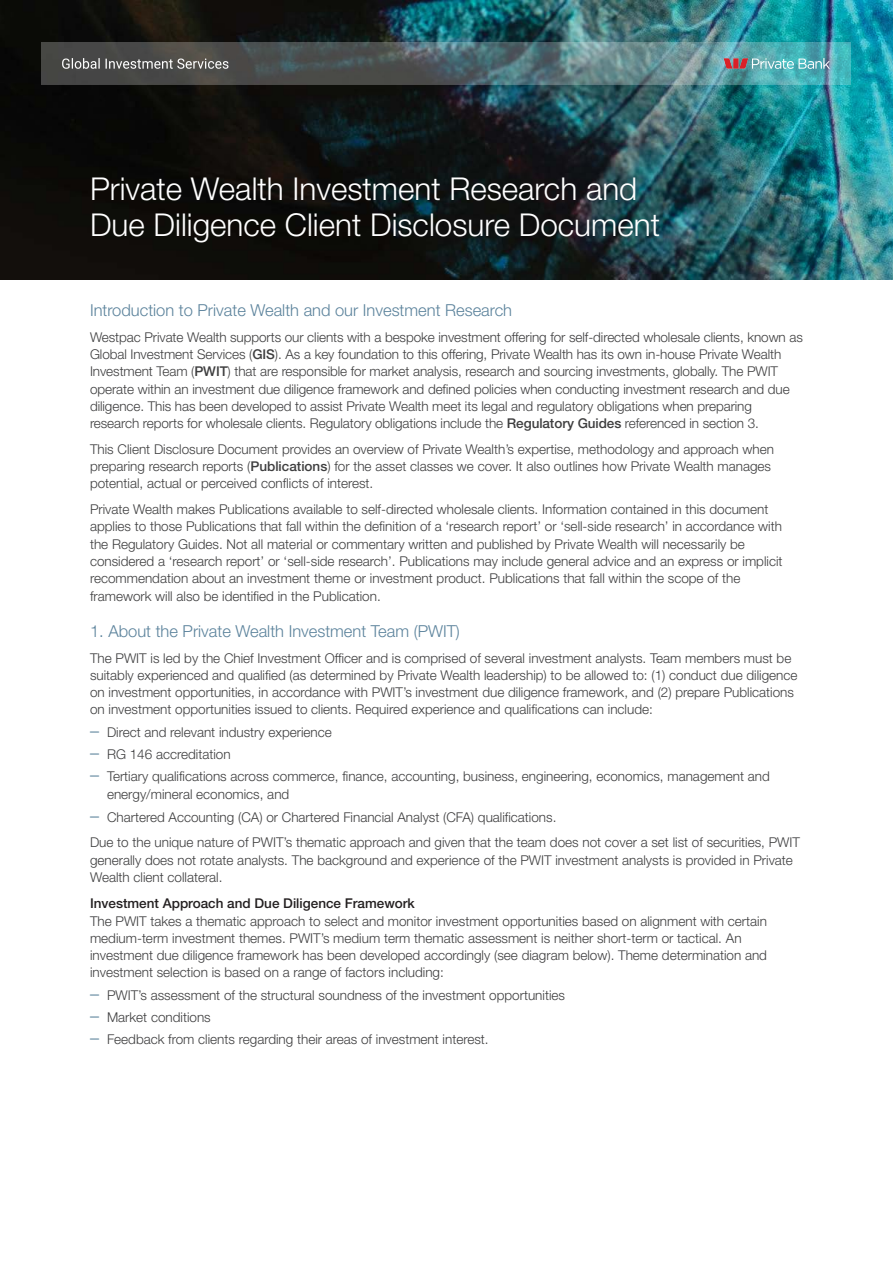
<style>
.page{position:relative;width:893px;height:1263px;background:#fff}
.page>*{position:absolute;margin:0;border:0;box-sizing:border-box;transform-origin:0 0}
.t1{font:300 31.5px/36px "Helvetica Neue LT Std";color:#fff}
.t2{font:300 16.5px "Helvetica Neue LT Std";color:#5c839c}
.t3{font:300 13.5px/17.2px "Helvetica Neue LT Std";color:#3e3e3f}
.t4{font:500 13.5px "Helvetica Neue LT Std";color:#231f20}
.s1{font-weight:500}
.s2{font-size:18px;color:#5c839c}
</style>
<div class="page">
<img style="left:0;top:1px;width:893px;height:278px">
<img style="left:41px;top:42px;width:809px;height:42px">
<h1 class="t1" style="left:90px;top:170px;width:572px">Private Wealth Investment Research and<br>Due Diligence Client Disclosure Document</h1>
<p class="t2" style="left:90px;top:300px;width:424px">Introduction to Private Wealth and our Investment Research</p>
<p class="t3" style="left:90px;top:328px;width:714px">Westpac Private Wealth supports our clients with a bespoke investment offering for self-directed wholesale clients, known as Global Investment Services (<span class="s1">GIS</span>). As a key foundation to this offering, Private Wealth has its own in-house Private Wealth Investment Team (<span class="s1">PWIT</span>) that are responsible for market analysis, research and sourcing investments, globally. The PWIT operate within an investment due diligence framework and defined policies when conducting investment research and due diligence. This has been developed to assist Private Wealth meet its legal and regulatory obligations when preparing research reports for wholesale clients. Regulatory obligations include the <span class="s1">Regulatory Guides</span> referenced in section 3.</p>
<p class="t3" style="left:90px;top:440px;width:685px">This Client Disclosure Document provides an overview of Private Wealth’s expertise, methodology and approach when preparing research reports (<span class="s1">Publications</span>) for the asset classes we cover. It also outlines how Private Wealth manages potential, actual or perceived conflicts of interest.</p>
<p class="t3" style="left:90px;top:500px;width:694px">Private Wealth makes Publications available to self-directed wholesale clients. Information contained in this document applies to those Publications that fall within the definition of a ‘research report’ or ‘sell-side research’ in accordance with the Regulatory Guides. Not all material or commentary written and published by Private Wealth will necessarily be considered a ‘research report’ or ‘sell-side research’. Publications may include general advice and an express or implicit recommendation about an investment theme or investment product. Publications that fall within the scope of the framework will also be identified in the Publication.</p>
<p class="t2" style="left:90px;top:621px;width:371px">1. About the Private Wealth Investment Team (PWIT)</p>
<p class="t3" style="left:90px;top:649px;width:709px">The PWIT is led by the Chief Investment Officer and is comprised of several investment analysts. Team members must be suitably experienced and qualified (as determined by Private Wealth leadership) to be allowed to: (1) conduct due diligence on investment opportunities, in accordance with PWIT’s investment due diligence framework, and (2) prepare Publications on investment opportunities issued to clients. Required experience and qualifications can include:</p>
<p class="t3" style="left:90px;top:723px;width:243px"><span class="s2">–</span> Direct and relevant industry experience</p>
<p class="t3" style="left:90px;top:745px;width:142px"><span class="s2">–</span> RG 146 accreditation</p>
<p class="t3" style="left:107px;top:767px;width:664px;line-height:18px;text-indent:-17px"><span class="s2">–</span> Tertiary qualifications across commerce, finance, accounting, business, engineering, economics, management and energy/mineral economics, and</p>
<p class="t3" style="left:90px;top:803px;width:711px;line-height:25.8px"><span class="s2">–</span> Chartered Accounting (CA) or Chartered Financial Analyst (CFA) qualifications.<br>Due to the unique nature of PWIT’s thematic approach and given that the team does not cover a set list of securities, PWIT</p>
<p class="t3" style="left:90px;top:851px;width:704px">generally does not rotate analysts. The background and experience of the PWIT investment analysts is provided in Private<br>Wealth client collateral.</p>
<p class="t4" style="left:90px;top:895px;width:326px">Investment Approach and Due Diligence Framework</p>
<p class="t3" style="left:90px;top:912px;width:678px">The PWIT takes a thematic approach to select and monitor investment opportunities based on alignment with certain medium-term investment themes. PWIT’s medium term thematic assessment is neither short-term or tactical. An investment due diligence framework has been developed accordingly (see diagram below). Theme determination and investment selection is based on a range of factors including:</p>
<p class="t3" style="left:90px;top:986px;width:477px"><span class="s2">–</span> PWIT’s assessment of the structural soundness of the investment opportunities</p>
<p class="t3" style="left:90px;top:1008px;width:122px"><span class="s2">–</span> Market conditions</p>
<p class="t3" style="left:90px;top:1030px;width:400px"><span class="s2">–</span> Feedback from clients regarding their areas of investment interest.</p>
</div>
